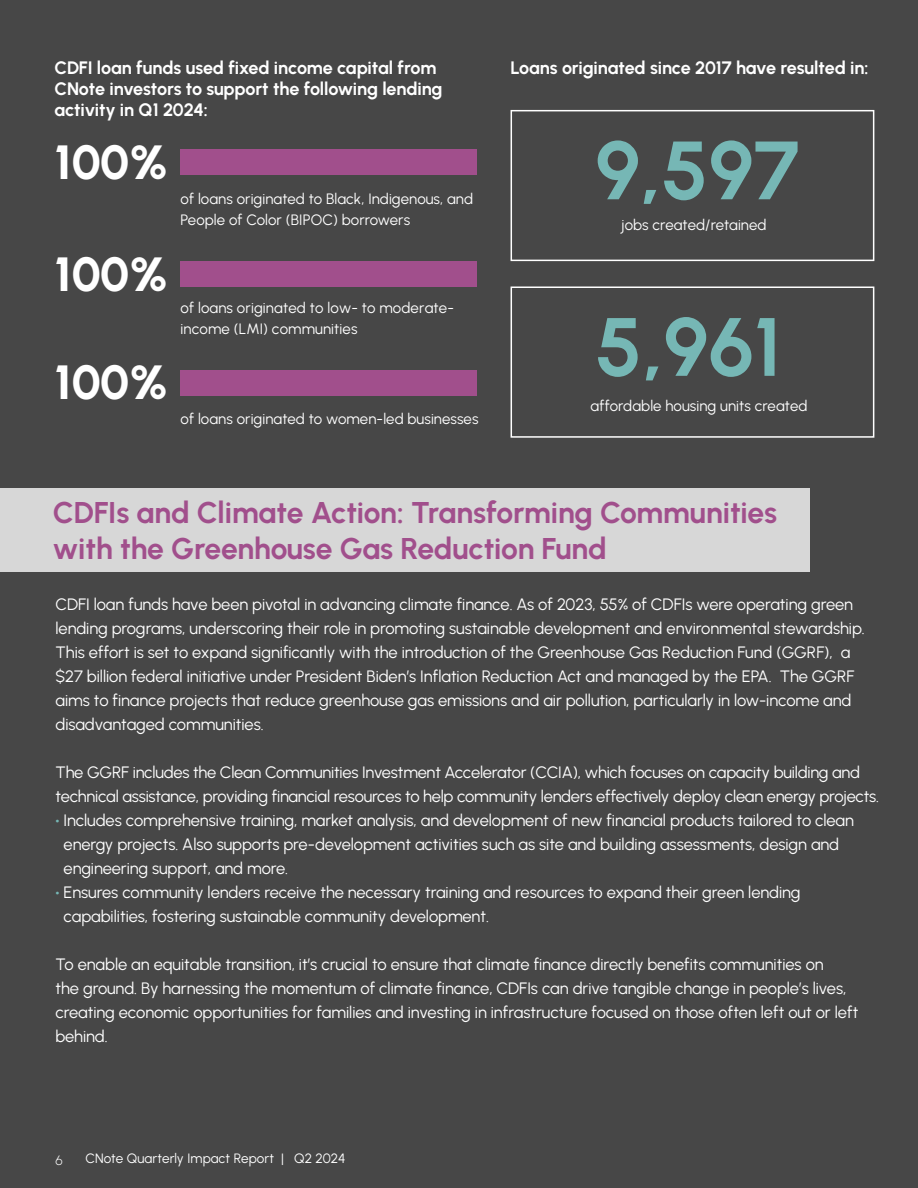
<style>
.page{position:relative;width:918px;height:1188px;background:#474747}
.page>*{position:absolute;margin:0;border:0;box-sizing:border-box;transform-origin:0 0}
.t1{font:700 82.5px/176.6px "Urbanist";color:#76b7b5}
.t2{font:800 48px "Urbanist";letter-spacing:-.005em;color:#fff}
.t3{font:700 30px/36px "Urbanist";letter-spacing:-.005em;color:#a14f8c}
.t4{font:700 18px/21px "Urbanist";letter-spacing:-.01em;color:#fff}
.t5{font:16.5px/24px "Urbanist";letter-spacing:-.005em;color:#fff}
.t6{font:15px/21px "Urbanist";letter-spacing:.005em;color:#fff}
.t7{font:13.5px "Urbanist";letter-spacing:.005em;color:#fff}
.s1{font-weight:700;color:#76b7b5}
</style>
<div class="page">
<div style="left:0;top:488px;width:809px;height:84px;background:#d7d7d7"></div>
<div style="left:181px;top:149px;width:296px;height:26px;background:#a14f8c"></div>
<div style="left:181px;top:261px;width:296px;height:26px;background:#a14f8c"></div>
<div style="left:181px;top:370px;width:296px;height:26px;background:#a14f8c"></div>
<div style="left:511px;top:110px;width:363px;height:151px;border:2px solid #fff"></div>
<div style="left:511px;top:287px;width:363px;height:151px;border:2px solid #fff"></div>
<p class="t4" style="left:55px;top:56px;width:390px">CDFI loan funds used fixed income capital from<br>CNote investors to support the following lending activity in Q1 2024:</p>
<p class="t4" style="left:511px;top:56px;width:360px">Loans originated since 2017 have resulted in:</p>
<h2 class="t2" style="left:55px;top:131px;width:115px">100%</h2>
<h2 class="t2" style="left:55px;top:243px;width:115px">100%</h2>
<h2 class="t2" style="left:55px;top:351px;width:115px">100%</h2>
<p class="t6" style="left:181px;top:188px;width:294px">of loans originated to Black, Indigenous, and<br>People of Color (BIPOC) borrowers</p>
<p class="t6" style="left:181px;top:297px;width:275px">of loans originated to low- to moderate&shy;income (LMI) communities</p>
<p class="t6" style="left:181px;top:408px;width:299px">of loans originated to women-led businesses</p>
<h1 class="t1" style="left:595px;top:80px;width:206px">9,597<br>5,961</h1>
<p class="t6" style="left:621px;top:214px;width:147px">jobs created/retained</p>
<p class="t6" style="left:591px;top:395px;width:218px">affordable housing units created</p>
<h3 class="t3" style="left:53px;top:494px;width:726px">CDFIs and Climate Action: Transforming Communities with the Greenhouse Gas Reduction Fund</h3>
<p class="t5" style="left:56px;top:592px;width:811px">CDFI loan funds have been pivotal in advancing climate finance. As of 2023, 55% of CDFIs were operating green lending programs, underscoring their role in promoting sustainable development and environmental stewardship.<br>This effort is set to expand significantly with the introduction of the Greenhouse Gas Reduction Fund (GGRF), a $27 billion federal initiative under President Biden’s Inflation Reduction Act and managed by the EPA. The GGRF aims to finance projects that reduce greenhouse gas emissions and air pollution, particularly in low-income and disadvantaged communities.</p>
<p class="t5" style="left:56px;top:760px;width:825px">The GGRF includes the Clean Communities Investment Accelerator (CCIA), which focuses on capacity building and technical assistance, providing financial resources to help community lenders effectively deploy clean energy projects.</p>
<p class="t5" style="left:64px;top:808px;width:792px;text-indent:-8px"><span class="s1">•</span> Includes comprehensive training, market analysis, and development of new financial products tailored to clean energy projects. Also supports pre-development activities such as site and building assessments, design and engineering support, and more.</p>
<p class="t5" style="left:64px;top:880px;width:739px;text-indent:-8px"><span class="s1">•</span> Ensures community lenders receive the necessary training and resources to expand their green lending capabilities, fostering sustainable community development.</p>
<p class="t5" style="left:56px;top:952px;width:805px">To enable an equitable transition, it’s crucial to ensure that climate finance directly benefits communities on<br>the ground. By harnessing the momentum of climate finance, CDFIs can drive tangible change in people’s lives, creating economic opportunities for families and investing in infrastructure focused on those often left out or left behind.</p>
<p class="t7" style="left:53px;top:1151px;width:9px">6</p>
<p class="t7" style="left:83px;top:1150px;width:255px">CNote Quarterly Impact Report | Q1 2023</p>
<p class="t7" style="left:56px;top:1151px;width:9px">6</p>
<p class="t7" style="left:85px;top:1150px;width:261px">CNote Quarterly Impact Report | Q2 2024</p>
</div>
